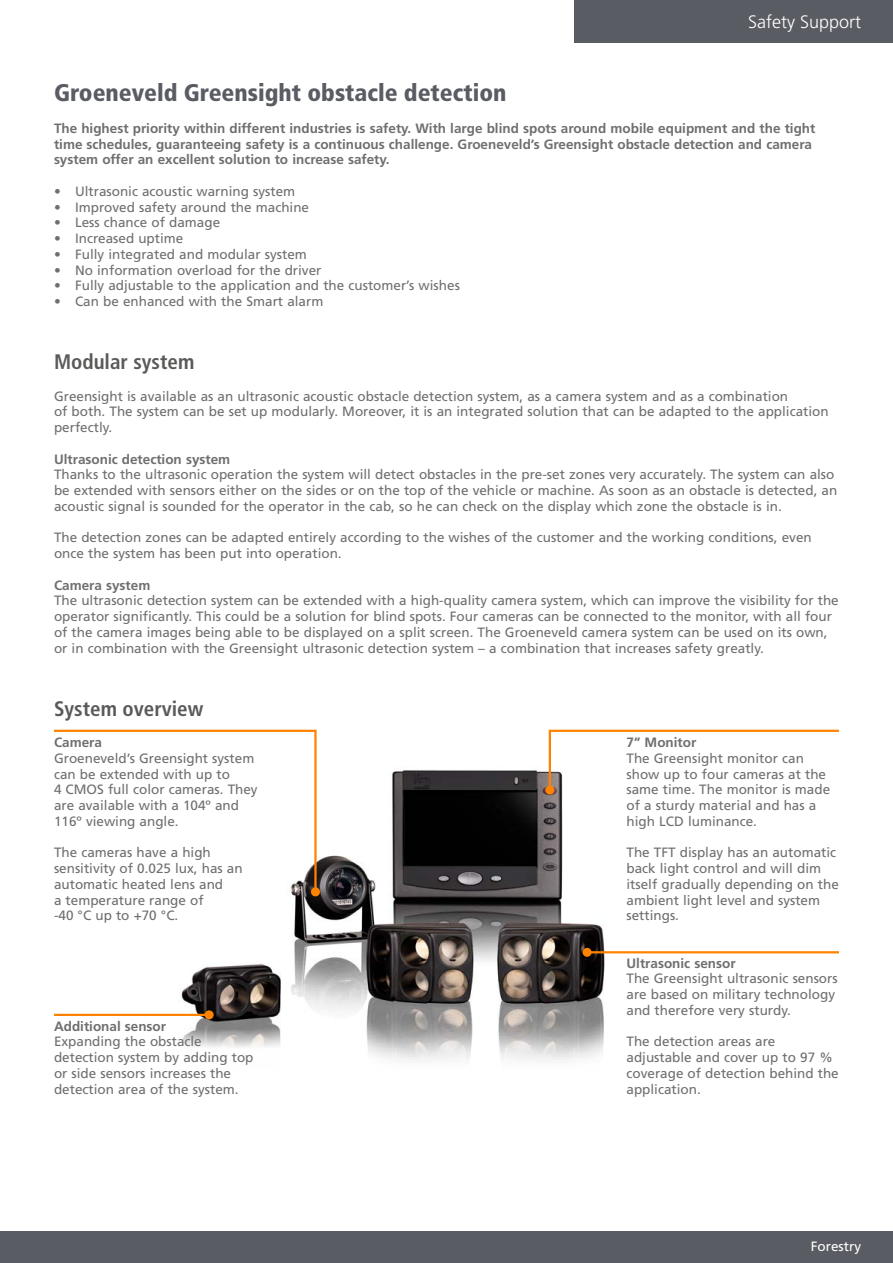
<style>
.page{position:relative;width:893px;height:1263px;background:#fff}
.page>*{position:absolute;margin:0;border:0;box-sizing:border-box;transform-origin:0 0}
.t1{font:900 condensed 24px "Frutiger LT Std";color:#5a5c63}
.t2{font:700 condensed 21px "Frutiger LT Std";color:#5a5a59}
.t3{font:300 18px "Frutiger LT Std";color:#fff}
.t4{font:13.5px/15.8px "Frutiger LT Std";color:#706f6f}
.t5{font:700 13.5px/15.8px "Frutiger LT Std";color:#706f6f}
.t6{font:13.5px "Frutiger LT Std";color:#fff}
</style>
<div class="page">
<div style="left:574px;top:0;width:319px;height:43px;background:#5a5c63"></div>
<div style="left:0;top:1231px;width:893px;height:32px;background:#5a5c63"></div>
<img style="left:291px;top:770px;width:343px;height:290px">
<img style="left:168px;top:964px;width:113px;height:83px">
<hr style="left:587px;top:951px;width:252px;height:2px;background:#ff8300">
<div style="left:583px;top:948px;width:9px;height:9px;background:#ff8300;border-radius:50%"></div>
<svg style="left:548px;top:729px;width:291px;height:63px"></svg>
<div style="left:545px;top:785px;width:9px;height:9px;background:#ff8300;border-radius:50%"></div>
<svg style="left:54px;top:729px;width:264px;height:165px"></svg>
<div style="left:311px;top:887px;width:9px;height:9px;background:#ff8300;border-radius:50%"></div>
<hr style="left:54px;top:1014px;width:155px;height:2px;background:#ff8300">
<div style="left:205px;top:1010px;width:9px;height:9px;background:#ff8300;border-radius:50%"></div>
<h3 class="t3" style="left:748px;top:12px;width:115px">Safety Support</h3>
<h1 class="t1" style="left:54px;top:78px;width:454px">Groeneveld Greensight obstacle detection</h1>
<p class="t5" style="left:54px;top:120px;width:763px">The highest priority within different industries is safety. With large blind spots around mobile equipment and the tight time schedules, guaranteeing safety is a continuous challenge. Groeneveld’s Greensight obstacle detection and camera system offer an excellent solution to increase safety.</p>
<p class="t4" style="left:54px;top:183px;width:243px">• Ultrasonic acoustic warning system</p>
<p class="t4" style="left:54px;top:199px;width:257px">• Improved safety around the machine</p>
<p class="t4" style="left:54px;top:215px;width:168px">• Less chance of damage</p>
<p class="t4" style="left:54px;top:231px;width:131px">• Increased uptime</p>
<p class="t4" style="left:54px;top:246px;width:254px">• Fully integrated and modular system</p>
<p class="t4" style="left:54px;top:262px;width:269px">• No information overload for the driver</p>
<p class="t4" style="left:54px;top:278px;width:407px">• Fully adjustable to the application and the customer’s wishes</p>
<p class="t4" style="left:54px;top:294px;width:271px">• Can be enhanced with the Smart alarm</p>
<h2 class="t2" style="left:54px;top:349px;width:142px">Modular system</h2>
<p class="t4" style="left:54px;top:388px;width:776px">Greensight is available as an ultrasonic acoustic obstacle detection system, as a camera system and as a combination<br>of both. The system can be set up modularly. Moreover, it is an integrated solution that can be adapted to the application perfectly.</p>
<p class="t5" style="left:54px;top:451px;width:178px">Ultrasonic detection system</p>
<p class="t4" style="left:54px;top:467px;width:785px">Thanks to the ultrasonic operation the system will detect obstacles in the pre-set zones very accurately. The system can also be extended with sensors either on the sides or on the top of the vehicle or machine. As soon as an obstacle is detected, an acoustic signal is sounded for the operator in the cab, so he can check on the display which zone the obstacle is in.</p>
<p class="t4" style="left:54px;top:530px;width:759px">The detection zones can be adapted entirely according to the wishes of the customer and the working conditions, even once the system has been put into operation.</p>
<p class="t5" style="left:54px;top:577px;width:98px">Camera system</p>
<p class="t4" style="left:54px;top:593px;width:786px">The ultrasonic detection system can be extended with a high-quality camera system, which can improve the visibility for the operator significantly. This could be a solution for blind spots. Four cameras can be connected to the monitor, with all four of the camera images being able to be displayed on a split screen. The Groeneveld camera system can be used on its own, or in combination with the Greensight ultrasonic detection system – a combination that increases safety greatly.</p>
<h2 class="t2" style="left:54px;top:696px;width:151px">System overview</h2>
<p class="t5" style="left:54px;top:735px;width:50px">Camera</p>
<p class="t4" style="left:54px;top:750px;width:205px">Groeneveld’s Greensight system can be extended with up to<br>4 CMOS full color cameras. They are available with a 104º and<br>116º viewing angle.</p>
<p class="t4" style="left:54px;top:845px;width:190px">The cameras have a high sensitivity of 0.025 lux, has an automatic heated lens and<br>a temperature range of<br>-40 °C up to +70 °C.</p>
<p class="t5" style="left:54px;top:1018px;width:114px">Additional sensor</p>
<p class="t4" style="left:54px;top:1034px;width:201px">Expanding the obstacle detection system by adding top or side sensors increases the detection area of the system.</p>
<p class="t5" style="left:626px;top:735px;width:71px">7” Monitor</p>
<p class="t4" style="left:626px;top:750px;width:205px">The Greensight monitor can show up to four cameras at the same time. The monitor is made of a sturdy material and has a high LCD luminance.</p>
<p class="t4" style="left:626px;top:845px;width:214px">The TFT display has an automatic back light control and will dim itself gradually depending on the ambient light level and system settings.</p>
<p class="t5" style="left:626px;top:955px;width:111px">Ultrasonic sensor</p>
<p class="t4" style="left:626px;top:971px;width:213px">The Greensight ultrasonic sensors are based on military technology and therefore very sturdy.</p>
<p class="t4" style="left:626px;top:1034px;width:214px">The detection areas are adjustable and cover up to 97 % coverage of detection behind the application.</p>
<p class="t6" style="left:811px;top:1238px;width:52px">Forestry</p>
</div>
